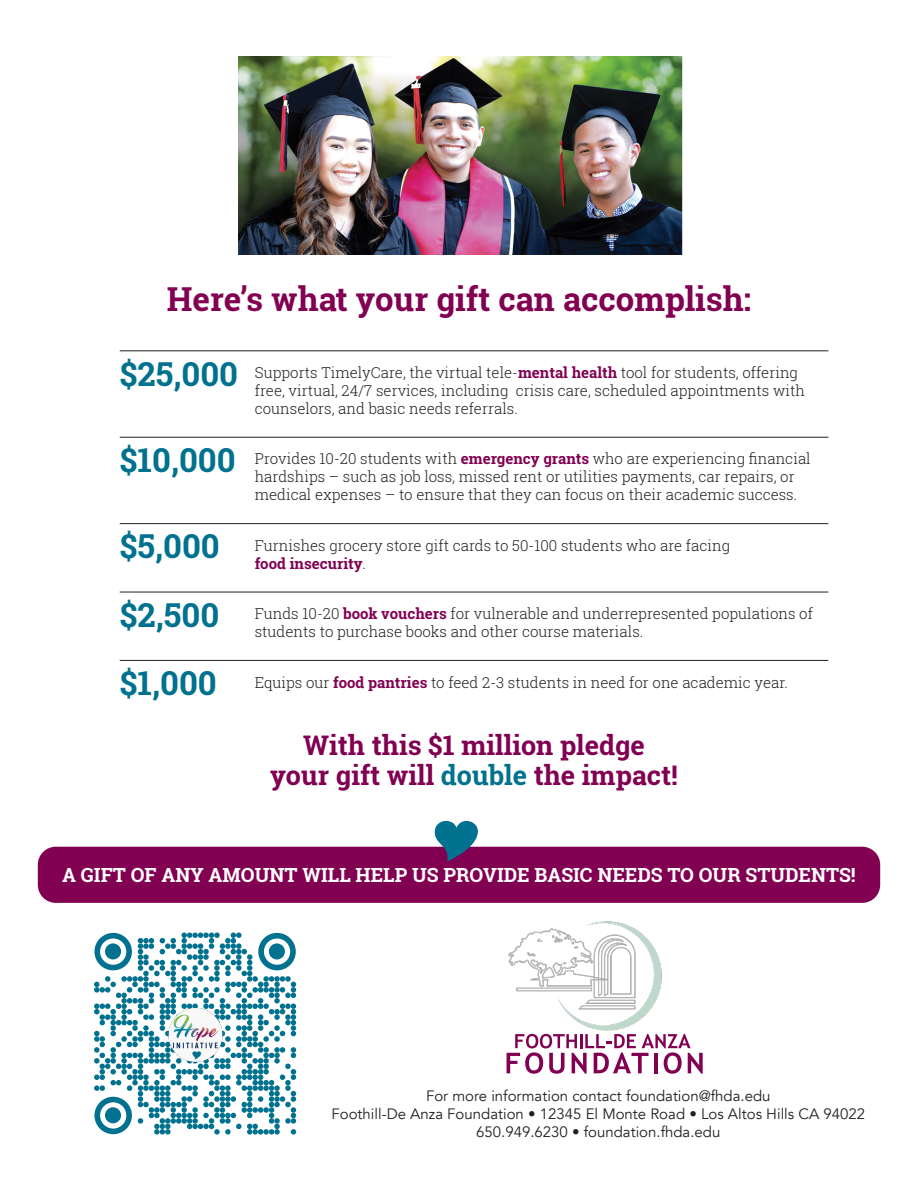
<style>
.page{position:relative;width:918px;height:1188px;background:#fff}
.page>*{position:absolute;margin:0;border:0;box-sizing:border-box;transform-origin:0 0}
.t1{font:700 33px "Roboto Slab";color:#820052}
.t2{font:700 27px/30px "Roboto Slab";color:#820052;text-align:center}
.t3{font:700 19.5px "Roboto Slab";color:#fff}
.t4{font:300 15px/18px "Roboto Slab";color:#231f20}
.t5{font:15px/18px "Avenir";color:#231f20;text-align:center}
.s1{font-weight:700;font-size:33px;color:#00718e}
.s2{font-weight:700;color:#820052}
.s3{color:#00718e}
</style>
<div class="page">
<div style="left:38px;top:847px;width:842px;height:56px;background:#820052;border-radius:18px"></div>
<hr style="left:120px;top:351px;width:708px;height:1px;background:#231f20">
<hr style="left:120px;top:437px;width:708px;height:1px;background:#231f20">
<hr style="left:120px;top:523px;width:708px;height:1px;background:#231f20">
<hr style="left:120px;top:592px;width:708px;height:1px;background:#231f20">
<hr style="left:120px;top:660px;width:708px;height:1px;background:#231f20">
<svg style="left:94px;top:933px;width:202px;height:202px"></svg>
<div style="left:105px;top:943px;width:16px;height:16px;background:#00728f;border-radius:50%"></div>
<div style="left:269px;top:943px;width:16px;height:16px;background:#00728f;border-radius:50%"></div>
<div style="left:105px;top:1107px;width:16px;height:16px;background:#00728f;border-radius:50%"></div>
<img style="left:165px;top:1004px;width:60px;height:60px">
<img style="left:508px;top:921px;width:154px;height:110px">
<svg style="left:507px;top:1034px;width:196px;height:40px"></svg>
<img style="left:239px;top:57px;width:444px;height:198px">
<svg style="left:435px;top:821px;width:43px;height:41px"></svg>
<p class="t1" style="left:167px;top:276px;width:586px">Here’s what your gift can accomplish:</p>
<p class="t4" style="left:255px;top:363px;width:552px;text-indent:-135px"><span class="s1">$25,000</span> Supports TimelyCare, the virtual tele-<span class="s2">mental health</span> tool for students, offering free, virtual, 24/7 services, including crisis care, scheduled appointments with counselors, and basic needs referrals.</p>
<p class="t4" style="left:255px;top:450px;width:558px;text-indent:-135px"><span class="s1">$10,000</span> Provides 10-20 students with <span class="s2">emergency grants</span> who are experiencing financial hardships – such as job loss, missed rent or utilities payments, car repairs, or medical expenses – to ensure that they can focus on their academic success.</p>
<p class="t4" style="left:255px;top:536px;width:477px;text-indent:-135px"><span class="s1">$5,000</span> Furnishes grocery store gift cards to 50-100 students who are facing <span class="s2">food insecurity</span>.</p>
<p class="t4" style="left:255px;top:604px;width:560px;text-indent:-135px"><span class="s1">$2,500</span> Funds 10-20 <span class="s2">book vouchers</span> for vulnerable and underrepresented populations of students to purchase books and other course materials.</p>
<p class="t4" style="left:120px;top:673px;width:670px"><span class="s1">$1,000</span> Equips our <span class="s2">food pantries</span> to feed 2-3 students in need for one academic year.</p>
<p class="t2" style="left:270px;top:730px;width:409px">With this $1 million pledge<br>your gift will <span class="s3">double</span> the impact!</p>
<p class="t3" style="left:62px;top:862px;width:795px">A GIFT OF ANY AMOUNT WILL HELP US PROVIDE BASIC NEEDS TO OUR STUDENTS!</p>
<p class="t5" style="left:426px;top:1087px;width:346px">For more information contact foundation@fhda.edu</p>
<p class="t5" style="left:331px;top:1105px;width:535px">Foothill-De Anza Foundation • 12345 El Monte Road • Los Altos Hills CA 94022<br>650.949.6230 • foundation.fhda.edu</p>
</div>
